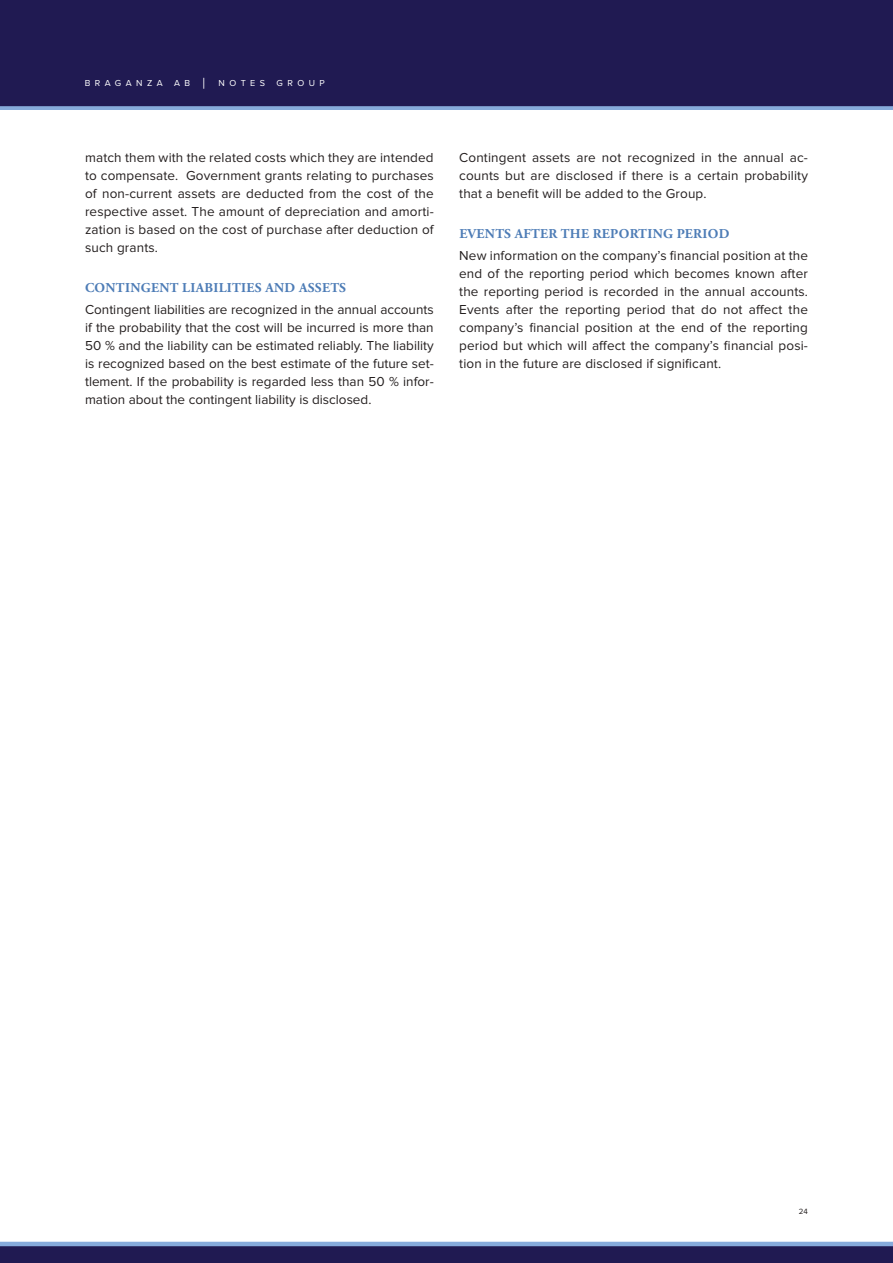
<style>
.page{position:relative;width:893px;height:1263px;background:#fff}
.page>*{position:absolute;margin:0;border:0;box-sizing:border-box;transform-origin:0 0}
.t1{font:13.5px/18px "Proxima Nova";letter-spacing:.01em;color:#241f1f;text-align:justify}
.t2{font:700 13.5px "Adobe Garamond Pro";letter-spacing:.025em;color:#4d7cb6}
.t3{font:9px "Proxima Nova";color:#fff}
.t4{font:9px "Arial";color:#fff}
.t5{font:7.8px "Proxima Nova";color:#241f1f}
</style>
<div class="page">
<div style="left:0;top:0;width:893px;height:111px;background:#201a52"></div>
<div style="left:0;top:1242px;width:893px;height:21px;background:#201a52"></div>
<hr style="left:0;top:1242px;width:893px;height:4px;background:#86abdb">
<div style="left:0;top:106px;width:893px;height:5px;background:#86abdb"></div>
<p class="t3" style="left:85px;top:78px;width:21px">B raganza</p>
<p class="t3" style="left:174px;top:78px;width:9px">ab</p>
<p class="t4" style="left:202px;top:77px;width:7px">│</p>
<p class="t3" style="left:219px;top:78px;width:11px">notes</p>
<p class="t3" style="left:276px;top:78px;width:11px">group</p>
<p class="t1" style="left:85px;top:148px;width:350px">match them with the related costs which they are intended to compensate. Government grants relating to purchases of non-current assets are deducted from the cost of the respective asset. The amount of depreciation and amorti&shy;zation is based on the cost of purchase after deduction of such grants.</p>
<p class="t2" style="left:85px;top:280px;width:262px">CONTINGENT LIABILITIES AND ASSETS</p>
<p class="t1" style="left:85px;top:301px;width:350px">Contingent liabilities are recognized in the annual accounts if the probability that the cost will be incurred is more than 50 % and the liability can be estimated reliably. The liability is recognized based on the best estimate of the future set&shy;tlement. If the probability is regarded less than 50 % infor&shy;mation about the contingent liability is disclosed.</p>
<p class="t1" style="left:459px;top:148px;width:350px">Contingent assets are not recognized in the annual ac&shy;counts but are disclosed if there is a certain probability that a benefit will be added to the Group.</p>
<p class="t2" style="left:459px;top:226px;width:271px">EVENTS AFTER THE REPORTING PERIOD</p>
<p class="t1" style="left:459px;top:247px;width:350px">New information on the company’s financial position at the end of the reporting period which becomes known after the reporting period is recorded in the annual accounts.<br>Events after the reporting period that do not affect the company’s financial position at the end of the reporting period but which will affect the company’s financial posi&shy;tion in the future are disclosed if significant.</p>
<p class="t5" style="left:799px;top:1207px;width:11px">24</p>
</div>
